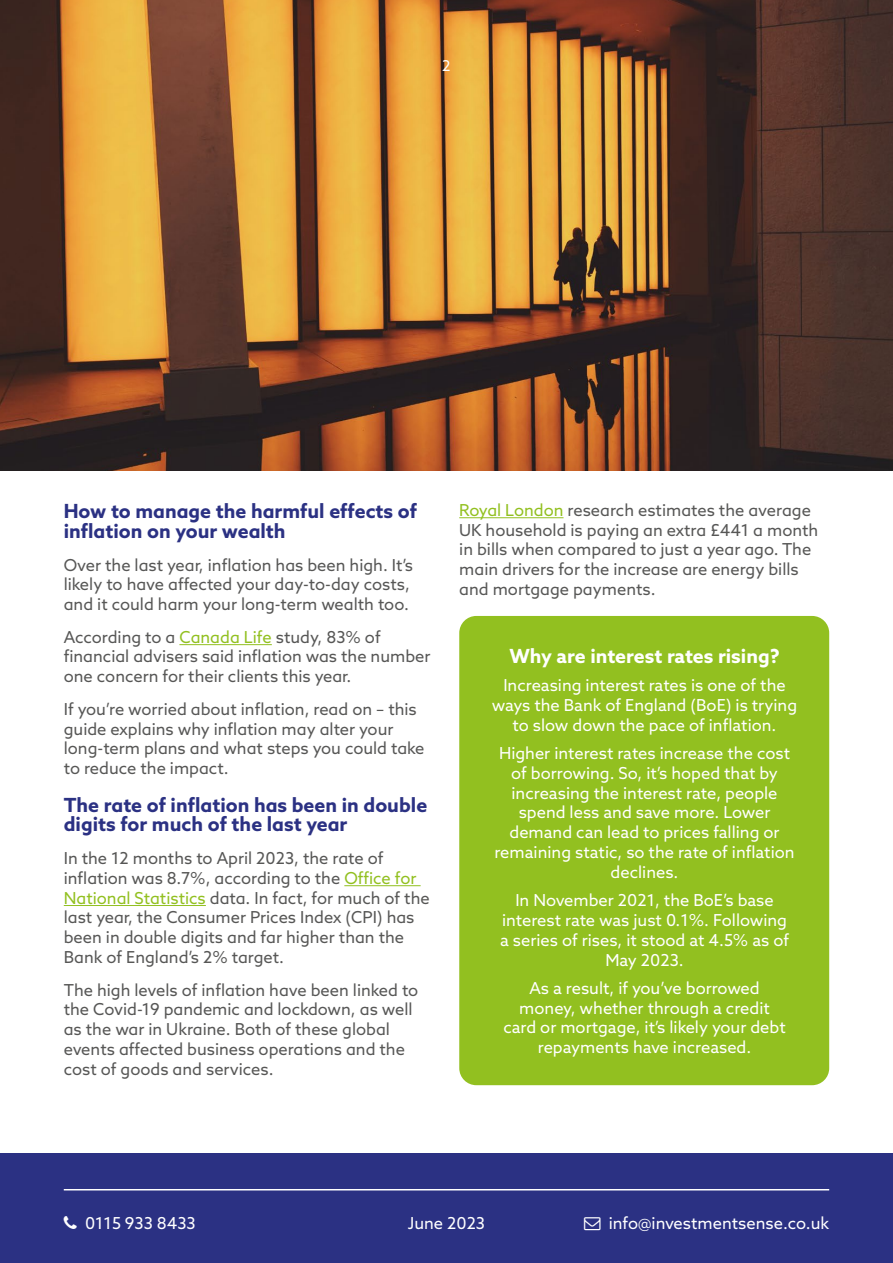
<style>
.page{position:relative;width:893px;height:1263px;background:#fff}
.page>*{position:absolute;margin:0;border:0;box-sizing:border-box;transform-origin:0 0}
.t1{font:700 19.5px/19.8px "Azo Sans";color:#2b3183}
.t2{font:700 19.5px "Azo Sans";color:#fff}
.t3{font:16.5px/19.8px "Azo Sans";color:#575756}
.t4{font:16.5px/19.8px "Azo Sans";color:#fff;text-align:center}
.t5{font:15px "Azo Sans";color:#fff}
.s1{color:#92c020}
</style>
<div class="page">
<img style="left:0;top:0;width:893px;height:471px">
<div style="left:0;top:1153px;width:893px;height:110px;background:#2b3183"></div>
<hr style="left:64px;top:1189px;width:765px;height:1px;background:#fff">
<hr style="left:179px;top:644px;width:93px;height:1px;background:#92c020">
<div style="left:459px;top:616px;width:370px;height:469px;background:#92c020;border-radius:17px"></div>
<hr style="left:344px;top:885px;width:77px;height:1px;background:#92c020">
<hr style="left:64px;top:905px;width:142px;height:1px;background:#92c020">
<hr style="left:459px;top:517px;width:104px;height:1px;background:#92c020">
<p class="t5" style="left:442px;top:56px;width:10px">2</p>
<p class="t1" style="left:64px;top:501px;width:355px">How to manage the harmful effects of inflation on your wealth</p>
<p class="t3" style="left:64px;top:554px;width:351px">Over the last year, inflation has been high. It’s likely to have affected your day-to-day costs, and it could harm your long-term wealth too.</p>
<p class="t3" style="left:64px;top:627px;width:368px">According to a <span class="s1">Canada Life</span> study, 83% of financial advisers said inflation was the number one concern for their clients this year.</p>
<p class="t3" style="left:64px;top:699px;width:362px">If you’re worried about inflation, read on – this guide explains why inflation may alter your long-term plans and what steps you could take to reduce the impact.</p>
<p class="t1" style="left:64px;top:794px;width:365px">The rate of inflation has been in double digits for much of the last year</p>
<p class="t3" style="left:64px;top:848px;width:367px">In the 12 months to April 2023, the rate of inflation was 8.7%, according to the <span class="s1">Office for National Statistics</span> data. In fact, for much of the last year, the Consumer Prices Index (CPI) has been in double digits and far higher than the Bank of England’s 2% target.</p>
<p class="t3" style="left:64px;top:979px;width:356px">The high levels of inflation have been linked to the Covid-19 pandemic and lockdown, as well as the war in Ukraine. Both of these global events affected business operations and the cost of goods and services.</p>
<p class="t3" style="left:459px;top:500px;width:361px"><span class="s1">Royal London</span> research estimates the average UK household is paying an extra £441 a month in bills when compared to just a year ago. The main drivers for the increase are energy bills and mortgage payments.</p>
<p class="t2" style="left:509px;top:643px;width:272px">Why are interest rates rising?</p>
<p class="t4" style="left:492px;top:675px;width:307px">Increasing interest rates is one of the ways the Bank of England (BoE) is trying to slow down the pace of inflation.</p>
<p class="t4" style="left:494px;top:743px;width:302px">Higher interest rates increase the cost of borrowing. So, it’s hoped that by increasing the interest rate, people spend less and save more. Lower demand can lead to prices falling or remaining static, so the rate of inflation declines.</p>
<p class="t4" style="left:500px;top:890px;width:291px">In November 2021, the BoE’s base interest rate was just 0.1%. Following a series of rises, it stood at 4.5% as of<br>May 2023.</p>
<p class="t4" style="left:503px;top:978px;width:284px">As a result, if you’ve borrowed money, whether through a credit card or mortgage, it’s likely your debt repayments have increased.</p>
<p class="t4" style="left:85px;top:1213px;width:112px">0115 933 8433</p>
<p class="t4" style="left:609px;top:1213px;width:222px">info@investmentsense.co.uk</p>
<p class="t4" style="left:408px;top:1213px;width:79px">June 2023</p>
</div>
